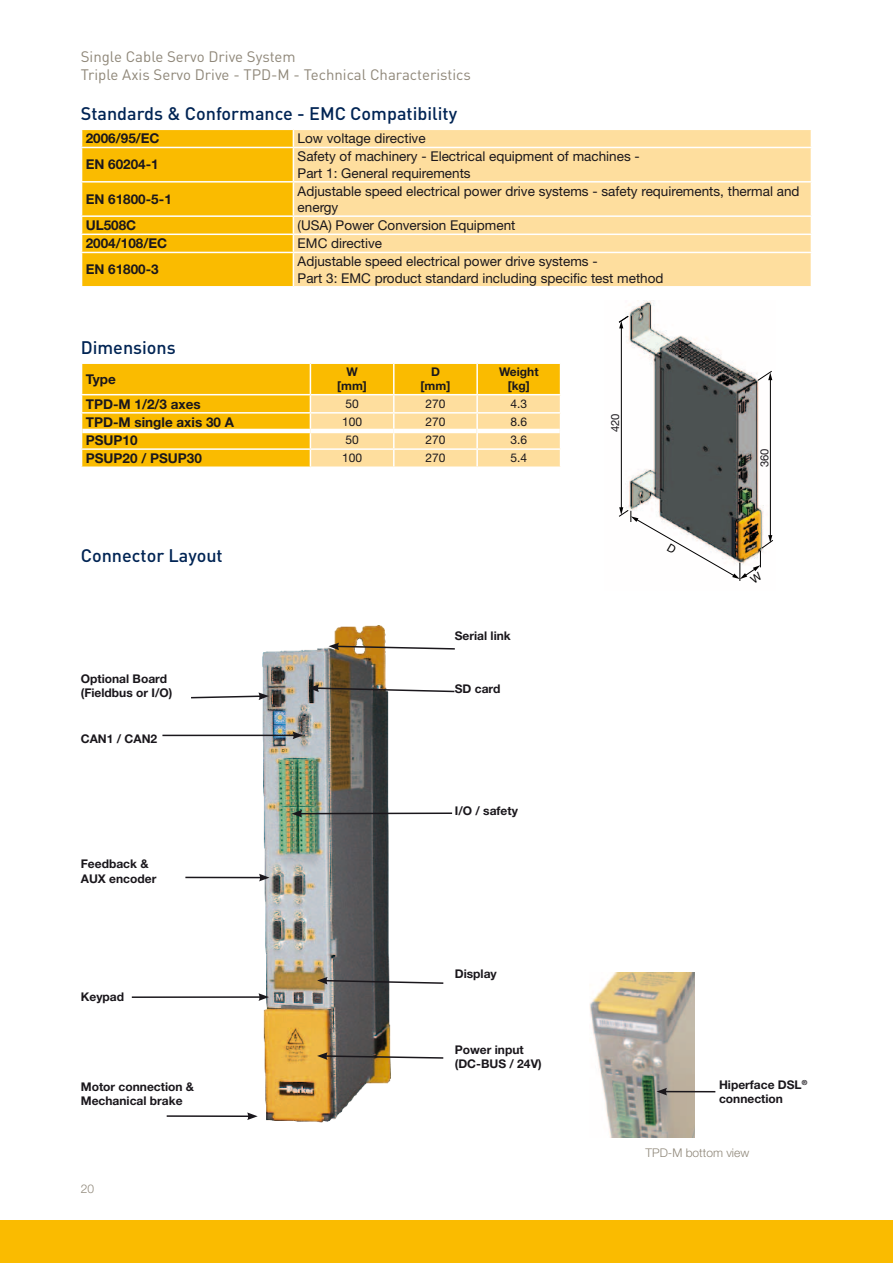
<style>
.page{position:relative;width:893px;height:1263px;background:#fff}
.page>*{position:absolute;margin:0;border:0;box-sizing:border-box;transform-origin:0 0}
.t1{font:500 18px "DINOT";color:#002454}
.t2{font:15px/18px "DINOT";color:#8f8779}
.t3{font:13.5px/16.2px "Helvetica Neue LT Std";color:#1a171c}
.t4{font:700 13.5px "Helvetica Neue LT Std";color:#1a171c}
.t5{font:700 12px/14.4px "Helvetica Neue LT Std";color:#1a171c}
.t6{font:12px "Helvetica Neue LT Std";color:#1a171c}
.t7{font:300 12px "Helvetica Neue LT Std";color:#8f8779}
.t8{font:11.25px "Helvetica Neue LT Std";color:#1a171c}
</style>
<div class="page">
<div style="left:0;top:1220px;width:893px;height:43px;background:#fabb00"></div>
<img style="left:589px;top:973px;width:105px;height:164px">
<img style="left:619px;top:301px;width:151px;height:206px">
<hr style="left:770px;top:379px;width:1px;height:157px;background:#010000">
<svg style="left:756px;top:370px;width:17px;height:12px"></svg>
<hr style="left:621px;top:327px;width:1px;height:182px;background:#010000">
<svg style="left:618px;top:315px;width:11px;height:13px"></svg>
<img style="left:251px;top:625px;width:143px;height:498px">
<svg style="left:329px;top:643px;width:126px;height:7px"></svg>
<svg style="left:191px;top:692px;width:78px;height:8px"></svg>
<hr style="left:300px;top:812px;width:152px;height:2px;background:#1a171c">
<svg style="left:292px;top:810px;width:10px;height:7px"></svg>
<svg style="left:308px;top:684px;width:147px;height:9px"></svg>
<hr style="left:665px;top:1091px;width:50px;height:1px;background:#1a171c">
<svg style="left:656px;top:1088px;width:11px;height:7px"></svg>
<hr style="left:162px;top:735px;width:133px;height:1px;background:#1a171c">
<svg style="left:293px;top:731px;width:10px;height:8px"></svg>
<hr style="left:185px;top:877px;width:76px;height:1px;background:#1a171c">
<svg style="left:259px;top:874px;width:11px;height:7px"></svg>
<svg style="left:317px;top:977px;width:127px;height:8px"></svg>
<hr style="left:132px;top:996px;width:129px;height:2px;background:#1a171c">
<svg style="left:258px;top:993px;width:11px;height:8px"></svg>
<svg style="left:317px;top:1052px;width:127px;height:8px"></svg>
<hr style="left:167px;top:1115px;width:82px;height:2px;background:#1a171c">
<svg style="left:247px;top:1112px;width:11px;height:8px"></svg>
<div style="left:294px;top:130px;width:517px;height:156px;background:#fede9e"></div>
<hr style="left:293px;top:147px;width:519px;height:1px;background:#fff">
<hr style="left:293px;top:181px;width:519px;height:2px;background:#fff">
<hr style="left:293px;top:215px;width:519px;height:2px;background:#fff">
<hr style="left:293px;top:234px;width:519px;height:1px;background:#fff">
<hr style="left:293px;top:252px;width:519px;height:1px;background:#fff">
<svg style="left:81px;top:129px;width:213px;height:158px;background:#fabe0e"></svg>
<hr style="left:81px;top:252px;width:212px;height:1px;background:#fff">
<hr style="left:81px;top:253px;width:1px;height:33px;background:#fff">
<hr style="left:293px;top:253px;width:1px;height:33px;background:#fff">
<hr style="left:81px;top:286px;width:212px;height:2px;background:#fff">
<div style="left:82px;top:364px;width:478px;height:102px;background:#fabb00"></div>
<hr style="left:393px;top:364px;width:2px;height:30px;background:#fff">
<hr style="left:476px;top:364px;width:2px;height:30px;background:#fff">
<hr style="left:310px;top:364px;width:1px;height:30px;background:#fff">
<hr style="left:81px;top:412px;width:229px;height:2px;background:#fff">
<hr style="left:81px;top:448px;width:229px;height:2px;background:#fff">
<hr style="left:81px;top:394px;width:229px;height:1px;background:#fff">
<hr style="left:310px;top:394px;width:84px;height:1px;background:#fff">
<hr style="left:394px;top:394px;width:83px;height:1px;background:#fff">
<hr style="left:477px;top:394px;width:84px;height:1px;background:#fff">
<hr style="left:82px;top:429px;width:228px;height:4px;background:#fff">
<svg style="left:310px;top:395px;width:251px;height:72px;background:#fee2ab"></svg>
<svg style="left:619px;top:507px;width:154px;height:74px"></svg>
<p class="t2" style="left:81px;top:47px;width:392px">Single Cable Servo Drive System<br>Triple Axis Servo Drive - TPD-M - Technical Characteristics</p>
<h1 class="t1" style="left:81px;top:101px;width:378px">Standards &amp; Conformance - EMC Compatibility</h1>
<p class="t4" style="left:86px;top:130px;width:75px">2006/95/EC</p>
<p class="t3" style="left:298px;top:130px;width:129px">Low voltage directive</p>
<p class="t4" style="left:86px;top:156px;width:75px">EN 60204-1</p>
<p class="t3" style="left:298px;top:148px;width:344px">Safety of machinery - Electrical equipment of machines -<br>Part 1: General requirements</p>
<p class="t4" style="left:86px;top:191px;width:88px">EN 61800-5-1</p>
<p class="t3" style="left:298px;top:183px;width:503px">Adjustable speed electrical power drive systems - safety requirements, thermal and energy</p>
<p class="t4" style="left:86px;top:217px;width:52px">UL508C</p>
<p class="t3" style="left:298px;top:217px;width:219px">(USA) Power Conversion Equipment</p>
<p class="t4" style="left:86px;top:235px;width:83px">2004/108/EC</p>
<p class="t3" style="left:298px;top:235px;width:86px">EMC directive</p>
<p class="t4" style="left:86px;top:261px;width:75px">EN 61800-3</p>
<p class="t3" style="left:298px;top:253px;width:367px">Adjustable speed electrical power drive systems -<br>Part 3: EMC product standard including specific test method</p>
<h1 class="t1" style="left:81px;top:335px;width:97px">Dimensions</h1>
<p class="t4" style="left:86px;top:371px;width:32px">Type</p>
<p class="t5" style="left:337px;top:364px;width:31px;text-align:center">W [mm]</p>
<p class="t5" style="left:421px;top:364px;width:31px;text-align:center">D [mm]</p>
<p class="t5" style="left:499px;top:364px;width:41px;text-align:center">Weight [kg]</p>
<p class="t4" style="left:86px;top:395px;width:117px">TPD-M 1/2/3 axes</p>
<p class="t6" style="left:345px;top:397px;width:15px">50</p>
<p class="t6" style="left:425px;top:397px;width:22px">270</p>
<p class="t6" style="left:510px;top:397px;width:18px">4.3</p>
<p class="t4" style="left:86px;top:414px;width:150px">TPD-M single axis 30 A</p>
<p class="t6" style="left:342px;top:415px;width:22px">100</p>
<p class="t6" style="left:425px;top:415px;width:22px">270</p>
<p class="t6" style="left:510px;top:415px;width:18px">8.6</p>
<p class="t4" style="left:86px;top:432px;width:53px">PSUP10</p>
<p class="t6" style="left:345px;top:433px;width:15px">50</p>
<p class="t6" style="left:425px;top:433px;width:22px">270</p>
<p class="t6" style="left:510px;top:433px;width:18px">3.6</p>
<p class="t4" style="left:86px;top:450px;width:118px">PSUP20 / PSUP30</p>
<p class="t6" style="left:342px;top:451px;width:22px">100</p>
<p class="t6" style="left:425px;top:451px;width:22px">270</p>
<p class="t6" style="left:510px;top:451px;width:18px">5.4</p>
<h1 class="t1" style="left:81px;top:544px;width:144px">Connector Layout</h1>
<p class="t5" style="left:455px;top:628px;width:57px">Serial link</p>
<p class="t5" style="left:81px;top:671px;width:93px">Optional Board (Fieldbus or I/O)</p>
<p class="t5" style="left:455px;top:681px;width:47px">SD card</p>
<p class="t5" style="left:81px;top:731px;width:78px">CAN1 / CAN2</p>
<p class="t5" style="left:81px;top:856px;width:77px">Feedback &amp;<br>AUX encoder</p>
<p class="t5" style="left:81px;top:989px;width:45px">Keypad</p>
<p class="t5" style="left:81px;top:1079px;width:115px">Motor connection &amp;<br>Mechanical brake</p>
<p class="t7" style="left:81px;top:1181px;width:15px">20</p>
<p class="t5" style="left:455px;top:803px;width:65px">I/O / safety</p>
<p class="t5" style="left:455px;top:967px;width:43px">Display</p>
<p class="t5" style="left:455px;top:1042px;width:88px">Power input (DC-BUS / 24V)</p>
<p class="t8" style="left:608px;top:432px;width:20px;rotate:-90deg">420</p>
<p class="t8" style="left:758px;top:467px;width:20px;rotate:-90deg">360</p>
<p class="t5" style="left:719px;top:1077px;width:90px">Hiperface DSL<sup>® </sup>connection</p>
<p class="t7" style="left:645px;top:1145px;width:105px">TPD‑M bottom view</p>
</div>
